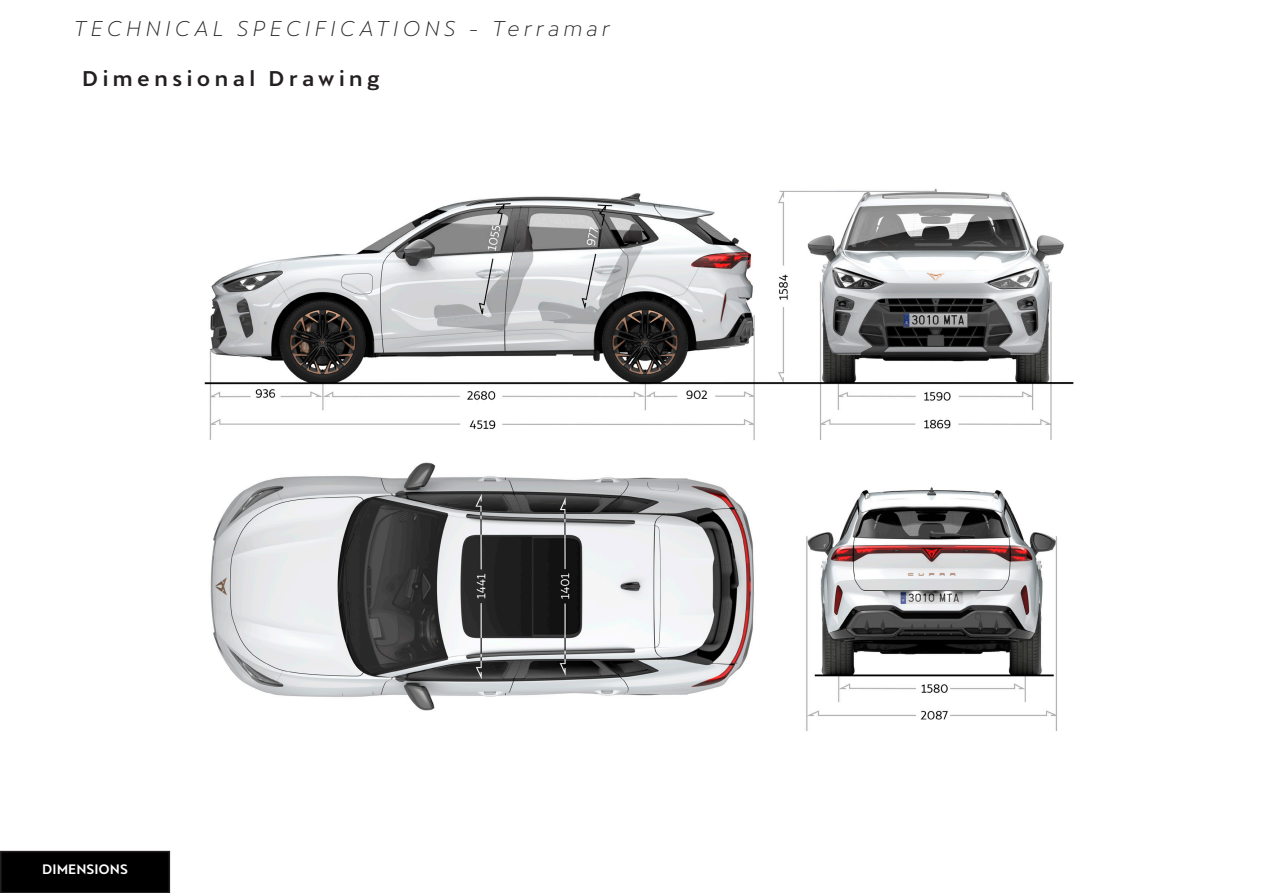
<style>
.page{position:relative;width:1263px;height:893px;background:#fff}
.page>*{position:absolute;margin:0;border:0;box-sizing:border-box;transform-origin:0 0}
.t1{font:italic 300 21px "Cupra";letter-spacing:.21em;color:#231f20}
.t2{font:500 21px "Cupra";letter-spacing:.215em;color:#231f20}
.t3{font:500 13.5px "Cupra";color:#fff}
</style>
<div class="page">
<img style="left:204px;top:188px;width:870px;height:543px">
<div style="left:1px;top:852px;width:168px;height:41px;background:#000"></div>
<div style="left:0;top:851px;width:170px;height:42px;border:2px solid #231f20"></div>
<p class="t1" style="left:73px;top:10px;width:538px">TECHNICAL SPECIFICATIONS - Terramar</p>
<p class="t2" style="left:82px;top:67px;width:299px">Dimensional Drawing</p>
<p class="t3" style="left:42px;top:862px;width:87px">DIMENSIONS</p>
</div>
